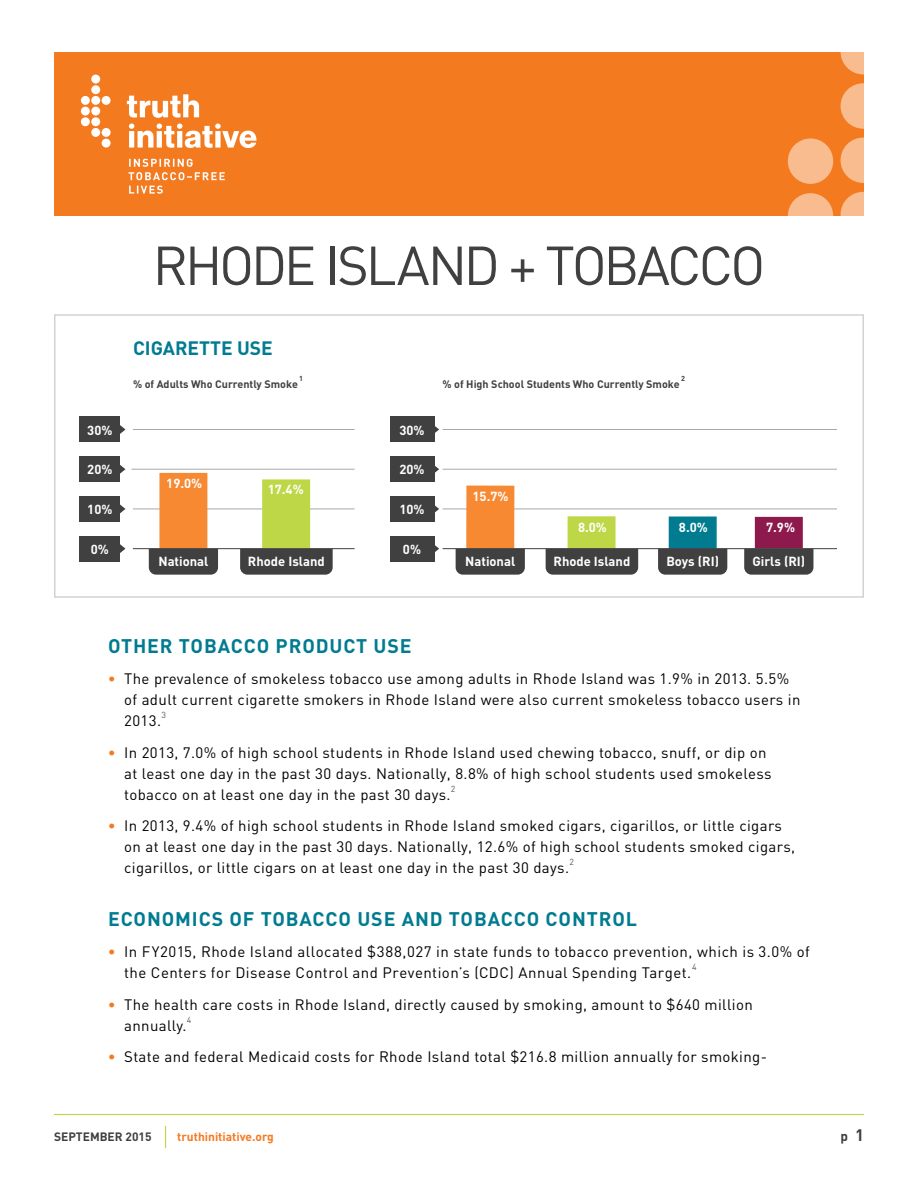
<style>
.page{position:relative;width:918px;height:1188px;background:#fff}
.page>*{position:absolute;margin:0;border:0;box-sizing:border-box;transform-origin:0 0}
._01_Title{font:54px "DIN";letter-spacing:-.06em;color:#404041}
._02_Header{font:700 19.5px "DIN";letter-spacing:.045em;color:#007b90}
.t1{font:700 19.2px "DIN Pro";color:#007b90}
.t2{font:15px/21px "DIN";letter-spacing:.025em;color:#000}
.t3{font:700 13.5px "DIN";color:#404041}
.t4{font:700 13.05px "DIN";color:#fff}
.t5{font:700 12px "DIN";color:#f47a20}
.t6{font:700 12px "DIN";color:#404041}
.t7{font:700 10.8px "DIN";color:#404041}
.t8{font:8.7px "DIN";color:#58585a}
.t9{font:700 7.2px "DIN";color:#404041}
.s1{font-weight:700;color:#f47a20}
.s2{font-size:16.5px}
</style>
<div class="page">
<hr style="left:54px;top:1114px;width:810px;height:1px;background:#bdd747">
<svg style="left:165px;top:1126px;width:1px;height:22px"></svg>
<div style="left:54px;top:52px;width:810px;height:164px;background:#f47a20"></div>
<svg style="left:788px;top:52px;width:76px;height:164px"></svg>
<svg style="left:81px;top:75px;width:176px;height:119px"></svg>
<hr style="left:443px;top:429px;width:394px;height:1px;background:#a7a8ab">
<hr style="left:443px;top:469px;width:394px;height:1px;background:#a7a8ab">
<hr style="left:443px;top:509px;width:394px;height:1px;background:#a7a8ab">
<div style="left:390px;top:417px;width:44px;height:25px;background:#404041"></div>
<svg style="left:434px;top:424px;width:5px;height:11px"></svg>
<div style="left:390px;top:456px;width:44px;height:26px;background:#404041"></div>
<svg style="left:434px;top:464px;width:5px;height:10px"></svg>
<div style="left:390px;top:496px;width:44px;height:26px;background:#404041"></div>
<svg style="left:434px;top:504px;width:5px;height:10px"></svg>
<div style="left:390px;top:536px;width:44px;height:26px;background:#404041"></div>
<svg style="left:434px;top:544px;width:5px;height:10px"></svg>
<div style="left:568px;top:516px;width:48px;height:33px;background:#bdd747"></div>
<div style="left:466px;top:486px;width:48px;height:63px;background:#f68932"></div>
<div style="left:669px;top:517px;width:48px;height:32px;background:#007b90"></div>
<div style="left:755px;top:517px;width:48px;height:31px;background:#8d194d"></div>
<div style="left:456px;top:549px;width:69px;height:26px;background:#404041"></div>
<div style="left:658px;top:549px;width:69px;height:26px;background:#404041"></div>
<div style="left:744px;top:549px;width:69px;height:26px;background:#404041"></div>
<div style="left:546px;top:549px;width:92px;height:26px;background:#404041"></div>
<hr style="left:443px;top:548px;width:394px;height:1px;background:#404041">
<hr style="left:133px;top:429px;width:222px;height:1px;background:#a7a8ab">
<hr style="left:131px;top:469px;width:224px;height:1px;background:#a7a8ab">
<hr style="left:133px;top:509px;width:222px;height:1px;background:#a7a8ab">
<div style="left:79px;top:417px;width:40px;height:25px;background:#404041"></div>
<svg style="left:119px;top:424px;width:6px;height:11px"></svg>
<div style="left:79px;top:456px;width:40px;height:26px;background:#404041"></div>
<svg style="left:119px;top:464px;width:6px;height:10px"></svg>
<div style="left:79px;top:496px;width:40px;height:26px;background:#404041"></div>
<svg style="left:119px;top:504px;width:6px;height:10px"></svg>
<div style="left:79px;top:536px;width:40px;height:26px;background:#404041"></div>
<svg style="left:119px;top:544px;width:6px;height:10px"></svg>
<div style="left:262px;top:479px;width:48px;height:69px;background:#bdd747"></div>
<div style="left:159px;top:473px;width:48px;height:76px;background:#f68932"></div>
<div style="left:149px;top:549px;width:69px;height:26px;background:#404041"></div>
<div style="left:240px;top:549px;width:93px;height:26px;background:#404041"></div>
<hr style="left:133px;top:548px;width:222px;height:1px;background:#404041">
<div style="left:54px;top:314px;width:810px;height:284px;border:2px solid #d0d2d4"></div>
<p class="_01_Title" style="left:153px;top:232px;width:614px">RHODE ISLAND + TOBACCO</p>
<p class="t4" style="left:87px;top:421px;width:27px">30%</p>
<p class="t4" style="left:87px;top:461px;width:27px">20%</p>
<p class="t4" style="left:87px;top:501px;width:27px">10%</p>
<p class="t4" style="left:91px;top:540px;width:20px">0%</p>
<p class="t1" style="left:133px;top:335px;width:141px">CIGARETTE USE</p>
<p class="t9" style="left:299px;top:374px;width:5px">1</p>
<p class="t7" style="left:133px;top:377px;width:166px">% of Adults Who Currently Smoke</p>
<p class="t4" style="left:166px;top:475px;width:37px">19.0%</p>
<p class="t4" style="left:268px;top:481px;width:37px">17.4%</p>
<p class="t4" style="left:158px;top:553px;width:52px">National</p>
<p class="t4" style="left:248px;top:553px;width:78px">Rhode Island</p>
<p class="t4" style="left:399px;top:421px;width:27px">30%</p>
<p class="t4" style="left:399px;top:461px;width:27px">20%</p>
<p class="t4" style="left:399px;top:501px;width:27px">10%</p>
<p class="t4" style="left:403px;top:540px;width:20px">0%</p>
<p class="t9" style="left:681px;top:374px;width:5px">2</p>
<p class="t7" style="left:443px;top:377px;width:239px">% of High School Students Who Currently Smoke</p>
<p class="t4" style="left:473px;top:488px;width:37px">15.7%</p>
<p class="t4" style="left:578px;top:519px;width:30px">8.0%</p>
<p class="t4" style="left:679px;top:519px;width:30px">8.0%</p>
<p class="t4" style="left:766px;top:519px;width:30px">7.9%</p>
<p class="t4" style="left:465px;top:553px;width:52px">National</p>
<p class="t4" style="left:553px;top:553px;width:78px">Rhode Island</p>
<p class="t4" style="left:666px;top:553px;width:54px">Boys (RI)</p>
<p class="t4" style="left:752px;top:553px;width:54px">Girls (RI)</p>
<p class="_02_Header" style="left:108px;top:633px;width:305px">OTHER TOBACCO PRODUCT USE</p>
<p class="t2" style="left:124px;top:668px;width:678px;text-indent:-16px"><span class="s1">•</span> The prevalence of smokeless tobacco use among adults in Rhode Island was 1.9% in 2013. 5.5% of adult current cigarette smokers in Rhode Island were also current smokeless tobacco users in<br>2013.</p>
<p class="t8" style="left:161px;top:709px;width:6px">3</p>
<p class="t2" style="left:124px;top:741px;width:649px;text-indent:-16px"><span class="s1">•</span> In 2013, 7.0% of high school students in Rhode Island used chewing tobacco, snuff, or dip on at least one day in the past 30 days. Nationally, 8.8% of high school students used smokeless tobacco on at least one day in the past 30 days.</p>
<p class="t8" style="left:451px;top:783px;width:6px">2</p>
<p class="t2" style="left:124px;top:815px;width:672px;text-indent:-16px"><span class="s1">•</span> In 2013, 9.4% of high school students in Rhode Island smoked cigars, cigarillos, or little cigars on at least one day in the past 30 days. Nationally, 12.6% of high school students smoked cigars, cigarillos, or little cigars on at least one day in the past 30 days.</p>
<p class="t8" style="left:570px;top:856px;width:6px">2</p>
<p class="_02_Header" style="left:108px;top:906px;width:531px">ECONOMICS OF TOBACCO USE AND TOBACCO CONTROL</p>
<p class="t2" style="left:124px;top:941px;width:687px;text-indent:-16px"><span class="s1">•</span> In FY2015, Rhode Island allocated $388,027 in state funds to tobacco prevention, which is 3.0% of the Centers for Disease Control and Prevention’s (CDC) Annual Spending Target.</p>
<p class="t8" style="left:692px;top:961px;width:6px">4</p>
<p class="t2" style="left:124px;top:993px;width:630px;text-indent:-16px"><span class="s1">•</span> The health care costs in Rhode Island, directly caused by smoking, amount to $640 million annually.</p>
<p class="t8" style="left:187px;top:1014px;width:6px">4</p>
<p class="t2" style="left:108px;top:1046px;width:661px"><span class="s1">•</span> State and federal Medicaid costs for Rhode Island total $216.8 million annually for smoking-</p>
<p class="t6" style="left:54px;top:1129px;width:99px">SEPTEMBER 2015</p>
<p class="t5" style="left:177px;top:1129px;width:98px">truthinitiative.org</p>
<p class="t3" style="left:841px;top:1127px;width:25px">p <span class="s2">1</span></p>
</div>
